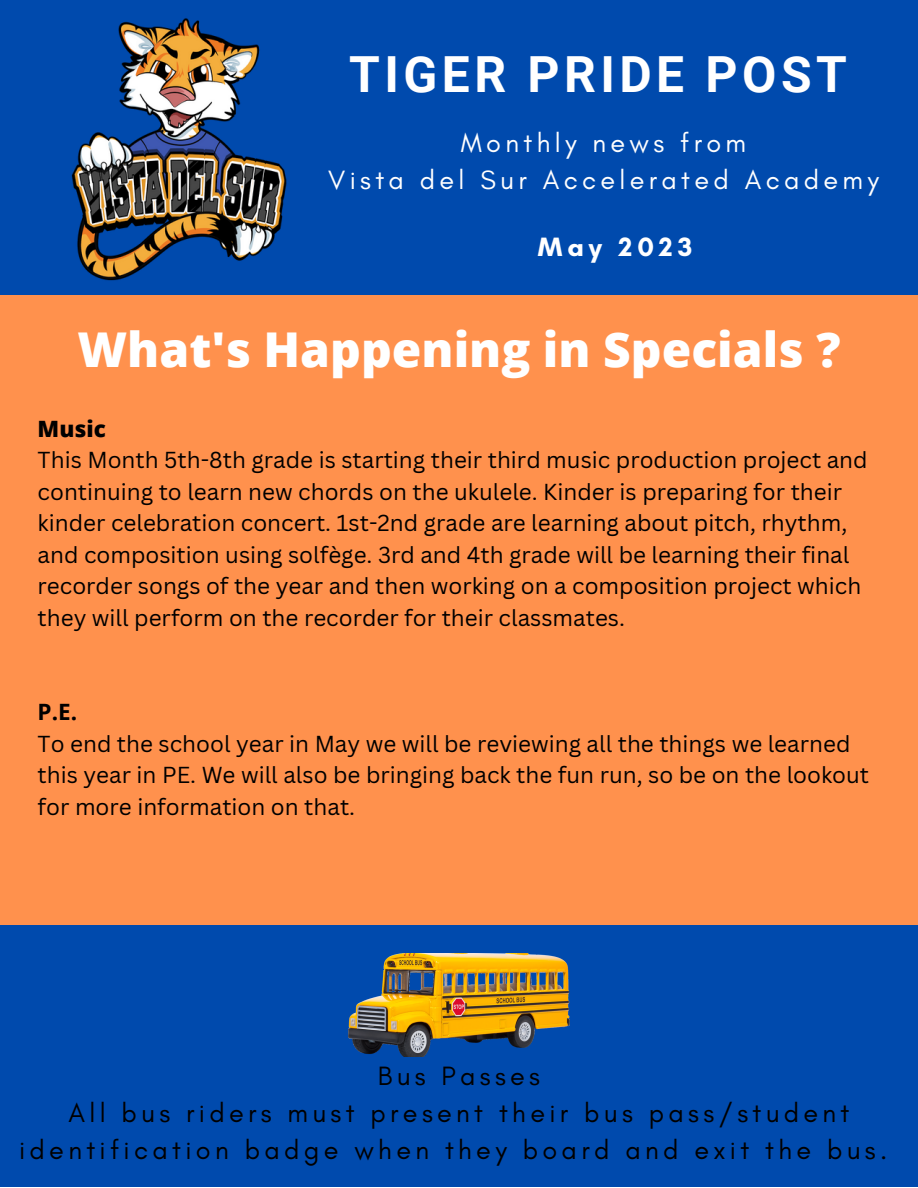
<style>
.page{position:relative;width:918px;height:1188px;background:#fff}
.page>*{position:absolute;margin:0;border:0;box-sizing:border-box;transform-origin:0 0}
.t1{font:700 49.8px "Roboto";letter-spacing:.09em;color:#fff}
.t2{font:800 48px "Open Sans";color:#fff}
.t3{font:27px/37.2px "Glacial Indifference";letter-spacing:.16em;color:#000;text-align:center}
.t4{font:27px/37.2px "Glacial Indifference";letter-spacing:.16em;color:#fff;text-align:center}
.t5{font:700 27px "Glacial Indifference";letter-spacing:.18em;color:#fff}
.t6{font:22.5px/31.5px "Canva Sans";color:#000}
.t7{font:800 22.5px "Open Sans";color:#000}
.t8{font:700 22.5px "Open Sans";color:#000}
</style>
<div class="page">
<div style="left:0;top:926px;width:918px;height:261px;background:#004aad"></div>
<div style="left:0;top:0;width:918px;height:295px;background:#004aad"></div>
<img style="left:71px;top:18px;width:216px;height:263px">
<div style="left:0;top:295px;width:918px;height:630px;background:#ff914d"></div>
<img style="left:349px;top:953px;width:220px;height:104px">
<h1 class="t1" style="left:349px;top:46px;width:499px">TIGER PRIDE POST</h1>
<p class="t4" style="left:328px;top:123px;width:552px">Monthly news from<br>Vista del Sur Accelerated Academy</p>
<p class="t5" style="left:538px;top:230px;width:156px">May 2023</p>
<h2 class="t2" style="left:77px;top:315px;width:765px">What's Happening in Specials ?</h2>
<p class="t7" style="left:38px;top:413px;width:70px">Music</p>
<p class="t6" style="left:38px;top:444px;width:832px">This Month 5th-8th grade is starting their third music production project and continuing to learn new chords on the ukulele. Kinder is preparing for their kinder celebration concert. 1st-2nd grade are learning about pitch, rhythm, and composition using solfège. 3rd and 4th grade will be learning their final recorder songs of the year and then working on a composition project which they will perform on the recorder for their classmates.</p>
<p class="t8" style="left:38px;top:696px;width:41px">P.E.</p>
<p class="t6" style="left:38px;top:727px;width:833px">To end the school year in May we will be reviewing all the things we learned this year in PE. We will also be bringing back the fun run, so be on the lookout for more information on that.</p>
<p class="t3" style="left:19px;top:1057px;width:870px">Bus Passes<br>All bus riders must present their bus pass/student identification badge when they board and exit the bus.</p>
</div>
